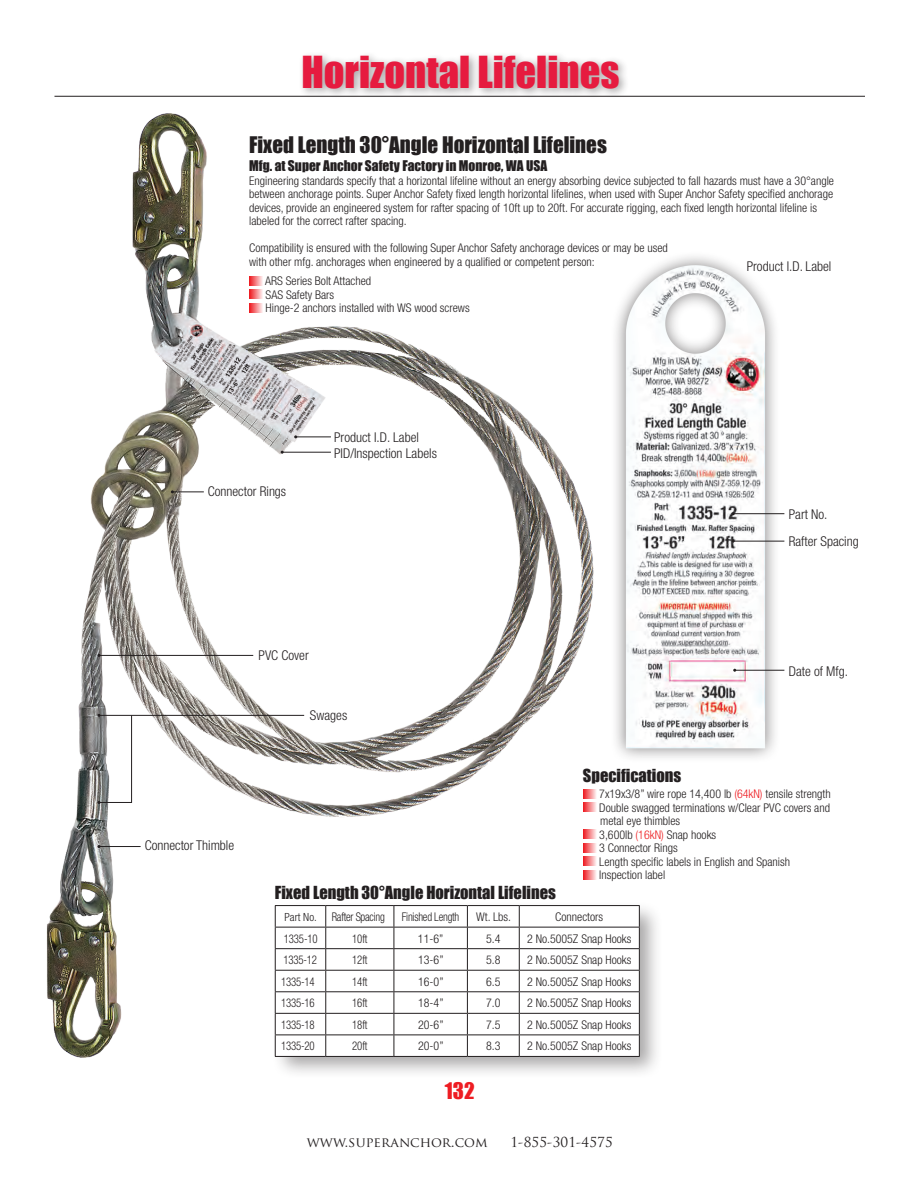
<style>
.page{position:relative;width:918px;height:1189px;background:#fff}
.page>*{position:absolute;margin:0;border:0;box-sizing:border-box;transform-origin:0 0}
.t1{font:40.5px "Impact";color:#e61b3f}
.t2{font:21px "Impact";color:#231f20}
.t3{font:21px "Impact";color:#ee1d23}
.t4{font:16.5px "Impact";color:#231f20}
.t5{font:300 condensed 13.5px/27px "Helvetica Neue";color:#231f20}
.t6{font:13.5px "Impact";color:#231f20}
.t7{font:13.5px "Trajan Pro";letter-spacing:.01em;color:#231f20}
.t8{font:300 condensed 12px/13.5px "Helvetica Neue";color:#231f20}
.t9{font:300 condensed 12px "Helvetica Neue";color:#231f20;scale:.9 1}
.t10{font:300 condensed 12px "Helvetica Neue";letter-spacing:-.02em;color:#231f20;scale:.9 1}
.s1{color:#ee1d23}
.s2{color:#ee2123}
.s3{font-size:11.25px}
</style>
<div class="page">
<div style="left:298px;top:51px;width:331px;height:48px;background:#231f20;opacity:.4"></div>
<hr style="left:54px;top:96px;width:810px;height:1px;background:#231f20">
<img style="left:46px;top:62px;width:559px;height:996px">
<svg style="left:249px;top:276px;width:14px;height:9px"></svg>
<svg style="left:249px;top:290px;width:14px;height:9px"></svg>
<svg style="left:249px;top:303px;width:14px;height:9px"></svg>
<svg style="left:583px;top:789px;width:13px;height:9px"></svg>
<svg style="left:583px;top:803px;width:13px;height:9px"></svg>
<svg style="left:583px;top:830px;width:13px;height:9px"></svg>
<svg style="left:583px;top:843px;width:13px;height:9px"></svg>
<svg style="left:583px;top:857px;width:13px;height:9px"></svg>
<svg style="left:583px;top:870px;width:13px;height:9px"></svg>
<hr style="left:295px;top:437px;width:36px;height:1px;background:#231f20">
<hr style="left:282px;top:452px;width:49px;height:1px;background:#231f20">
<hr style="left:131px;top:715px;width:1px;height:88px;background:#231f20">
<hr style="left:99px;top:846px;width:42px;height:1px;background:#231f20">
<hr style="left:99px;top:655px;width:154px;height:1px;background:#231f20">
<hr style="left:99px;top:715px;width:205px;height:1px;background:#231f20">
<hr style="left:99px;top:802px;width:33px;height:1px;background:#231f20">
<hr style="left:172px;top:491px;width:32px;height:1px;background:#231f20">
<div style="left:610px;top:251px;width:170px;height:512px;background:#231f20;opacity:.58"></div>
<img style="left:622px;top:262px;width:146px;height:489px">
<hr style="left:733px;top:513px;width:51px;height:1px;background:#231f20">
<hr style="left:733px;top:541px;width:51px;height:1px;background:#231f20">
<hr style="left:734px;top:670px;width:50px;height:1px;background:#231f20">
<div style="left:271px;top:900px;width:392px;height:180px;background:#231f20;opacity:.4"></div>
<svg style="left:276px;top:906px;width:363px;height:150px"></svg>
<hr style="left:275px;top:905px;width:51px;height:1px;background:#231f20">
<hr style="left:326px;top:905px;width:68px;height:1px;background:#231f20">
<hr style="left:394px;top:905px;width:73px;height:1px;background:#231f20">
<hr style="left:467px;top:905px;width:52px;height:1px;background:#231f20">
<hr style="left:519px;top:905px;width:120px;height:1px;background:#231f20">
<hr style="left:275px;top:927px;width:51px;height:1px;background:#231f20">
<hr style="left:326px;top:927px;width:68px;height:1px;background:#231f20">
<hr style="left:394px;top:927px;width:73px;height:1px;background:#231f20">
<hr style="left:467px;top:927px;width:52px;height:1px;background:#231f20">
<hr style="left:519px;top:927px;width:120px;height:1px;background:#231f20">
<hr style="left:275px;top:948px;width:51px;height:1px;background:#231f20">
<hr style="left:326px;top:948px;width:68px;height:1px;background:#231f20">
<hr style="left:394px;top:948px;width:73px;height:1px;background:#231f20">
<hr style="left:467px;top:948px;width:52px;height:1px;background:#231f20">
<hr style="left:519px;top:948px;width:120px;height:1px;background:#231f20">
<hr style="left:275px;top:970px;width:51px;height:1px;background:#231f20">
<hr style="left:326px;top:970px;width:68px;height:1px;background:#231f20">
<hr style="left:394px;top:970px;width:73px;height:1px;background:#231f20">
<hr style="left:467px;top:970px;width:52px;height:1px;background:#231f20">
<hr style="left:519px;top:970px;width:120px;height:1px;background:#231f20">
<hr style="left:275px;top:991px;width:51px;height:1px;background:#231f20">
<hr style="left:326px;top:991px;width:68px;height:1px;background:#231f20">
<hr style="left:394px;top:991px;width:73px;height:1px;background:#231f20">
<hr style="left:467px;top:991px;width:52px;height:1px;background:#231f20">
<hr style="left:519px;top:991px;width:120px;height:1px;background:#231f20">
<hr style="left:275px;top:1013px;width:51px;height:1px;background:#231f20">
<hr style="left:326px;top:1013px;width:68px;height:1px;background:#231f20">
<hr style="left:394px;top:1013px;width:73px;height:1px;background:#231f20">
<hr style="left:467px;top:1013px;width:52px;height:1px;background:#231f20">
<hr style="left:519px;top:1013px;width:120px;height:1px;background:#231f20">
<hr style="left:275px;top:1034px;width:51px;height:1px;background:#231f20">
<svg style="left:275px;top:906px;width:1px;height:150px"></svg>
<hr style="left:326px;top:1034px;width:68px;height:1px;background:#231f20">
<svg style="left:325px;top:906px;width:1px;height:150px"></svg>
<hr style="left:394px;top:1034px;width:73px;height:1px;background:#231f20">
<svg style="left:393px;top:906px;width:1px;height:150px"></svg>
<hr style="left:467px;top:1034px;width:52px;height:1px;background:#231f20">
<svg style="left:467px;top:906px;width:1px;height:150px"></svg>
<hr style="left:519px;top:1034px;width:120px;height:1px;background:#231f20">
<svg style="left:519px;top:906px;width:1px;height:150px"></svg>
<svg style="left:639px;top:906px;width:1px;height:150px"></svg>
<hr style="left:275px;top:1056px;width:51px;height:1px;background:#231f20">
<hr style="left:326px;top:1056px;width:68px;height:1px;background:#231f20">
<hr style="left:394px;top:1056px;width:73px;height:1px;background:#231f20">
<hr style="left:467px;top:1056px;width:52px;height:1px;background:#231f20">
<hr style="left:519px;top:1056px;width:120px;height:1px;background:#231f20">
<h1 class="t1" style="left:301px;top:40px;width:319px">Horizontal Lifelines</h1>
<h2 class="t2" style="left:249px;top:129px;width:359px">Fixed Length 30°Angle Horizontal Lifelines</h2>
<p class="t6" style="left:249px;top:155px;width:299px">Mfg. at Super Anchor Safety Factory in Monroe, WA USA</p>
<p class="t8" style="left:249px;top:174px;width:586px">Engineering standards specify that a horizontal lifeline without an energy absorbing device subjected to fall hazards must have a 30°angle between anchorage points. Super Anchor Safety fixed length horizontal lifelines, when used with Super Anchor Safety specified anchorage devices, provide an engineered system for rafter spacing of 10ft up to 20ft. For accurate rigging, each fixed length horizontal lifeline is labeled for the correct rafter spacing.</p>
<p class="t8" style="left:249px;top:241px;width:420px">Compatibility is ensured with the following Super Anchor Safety anchorage devices or may be used with other mfg. anchorages when engineered by a qualified or competent person:</p>
<p class="t8" style="left:265px;top:274px;width:206px">ARS Series Bolt Attached<br>SAS Safety Bars<br>Hinge-2 anchors installed with WS wood screws</p>
<p class="t5" style="left:746px;top:253px;width:86px">Product I.D. Label</p>
<p class="t5" style="left:334px;top:424px;width:86px">Product I.D. Label</p>
<p class="t5" style="left:208px;top:478px;width:80px">Connector Rings</p>
<p class="t5" style="left:334px;top:440px;width:104px">PID/Inspection Labels</p>
<p class="t5" style="left:258px;top:641px;width:52px">PVC Cover</p>
<p class="t5" style="left:145px;top:831px;width:91px">Connector Thimble</p>
<p class="t5" style="left:310px;top:702px;width:39px">Swages</p>
<p class="t5" style="left:788px;top:500px;width:71px">Part No.<br>Rafter Spacing</p>
<p class="t5" style="left:788px;top:657px;width:61px">Date of Mfg.</p>
<h3 class="t4" style="left:583px;top:762px;width:100px">Specifications</h3>
<p class="t8" style="left:599px;top:787px;width:233px">7x19x3/8” wire rope 14,400 lb <span class="s1">(64kN)</span> tensile strength Double swagged terminations w/Clear PVC covers and metal eye thimbles<br>3,600lb <span class="s2">(16kN)</span> Snap hooks<br>3 Connector Rings<br>Length specific labels in English and Spanish Inspection label</p>
<h3 class="t4" style="left:275px;top:880px;width:282px">Fixed Length 30°Angle Horizontal Lifelines</h3>
<p class="t10" style="left:284px;top:910px;width:113px"><span class="s3">Part No.</span> Rafter Spacing</p>
<p class="t10" style="left:402px;top:910px;width:65px">Finished Length</p>
<p class="t8" style="left:476px;top:910px;width:36px">Wt. Lbs.</p>
<p class="t8" style="left:555px;top:910px;width:49px">Connectors</p>
<p class="t9" style="left:284px;top:932px;width:39px">1335-10</p>
<p class="t9" style="left:352px;top:932px;width:18px">10ft</p>
<p class="t8" style="left:418px;top:932px;width:27px">11-6”</p>
<p class="t8" style="left:486px;top:932px;width:16px">5.4</p>
<p class="t8" style="left:527px;top:932px;width:105px">2 No.5005Z Snap Hooks</p>
<p class="t9" style="left:283px;top:953px;width:39px">1335-12</p>
<p class="t9" style="left:352px;top:953px;width:18px">12ft</p>
<p class="t8" style="left:418px;top:953px;width:27px">13-6”</p>
<p class="t8" style="left:486px;top:953px;width:16px">5.8</p>
<p class="t8" style="left:527px;top:953px;width:105px">2 No.5005Z Snap Hooks</p>
<p class="t9" style="left:281px;top:975px;width:39px">1335-14</p>
<p class="t9" style="left:352px;top:975px;width:18px">14ft</p>
<p class="t8" style="left:418px;top:975px;width:27px">16-0”</p>
<p class="t8" style="left:486px;top:975px;width:16px">6.5</p>
<p class="t8" style="left:527px;top:975px;width:105px">2 No.5005Z Snap Hooks</p>
<p class="t9" style="left:281px;top:996px;width:39px">1335-16</p>
<p class="t9" style="left:352px;top:996px;width:18px">16ft</p>
<p class="t8" style="left:418px;top:996px;width:27px">18-4”</p>
<p class="t8" style="left:486px;top:996px;width:16px">7.0</p>
<p class="t8" style="left:527px;top:996px;width:105px">2 No.5005Z Snap Hooks</p>
<p class="t9" style="left:281px;top:1018px;width:39px">1335-18</p>
<p class="t9" style="left:352px;top:1018px;width:18px">18ft</p>
<p class="t8" style="left:418px;top:1018px;width:27px">20-6”</p>
<p class="t8" style="left:486px;top:1018px;width:16px">7.5</p>
<p class="t8" style="left:527px;top:1018px;width:105px">2 No.5005Z Snap Hooks</p>
<p class="t9" style="left:281px;top:1039px;width:39px">1335-20</p>
<p class="t9" style="left:352px;top:1039px;width:18px">20ft</p>
<p class="t8" style="left:418px;top:1039px;width:27px">20-0”</p>
<p class="t8" style="left:486px;top:1039px;width:16px">8.3</p>
<p class="t8" style="left:527px;top:1039px;width:105px">2 No.5005Z Snap Hooks</p>
<h2 class="t3" style="left:445px;top:1075px;width:31px">132</h2>
<p class="t7" style="left:307px;top:1134px;width:182px">WWW.SUPERANCHOR.COM</p>
<p class="t7" style="left:510px;top:1134px;width:104px">1-855-301-4575</p>
</div>
